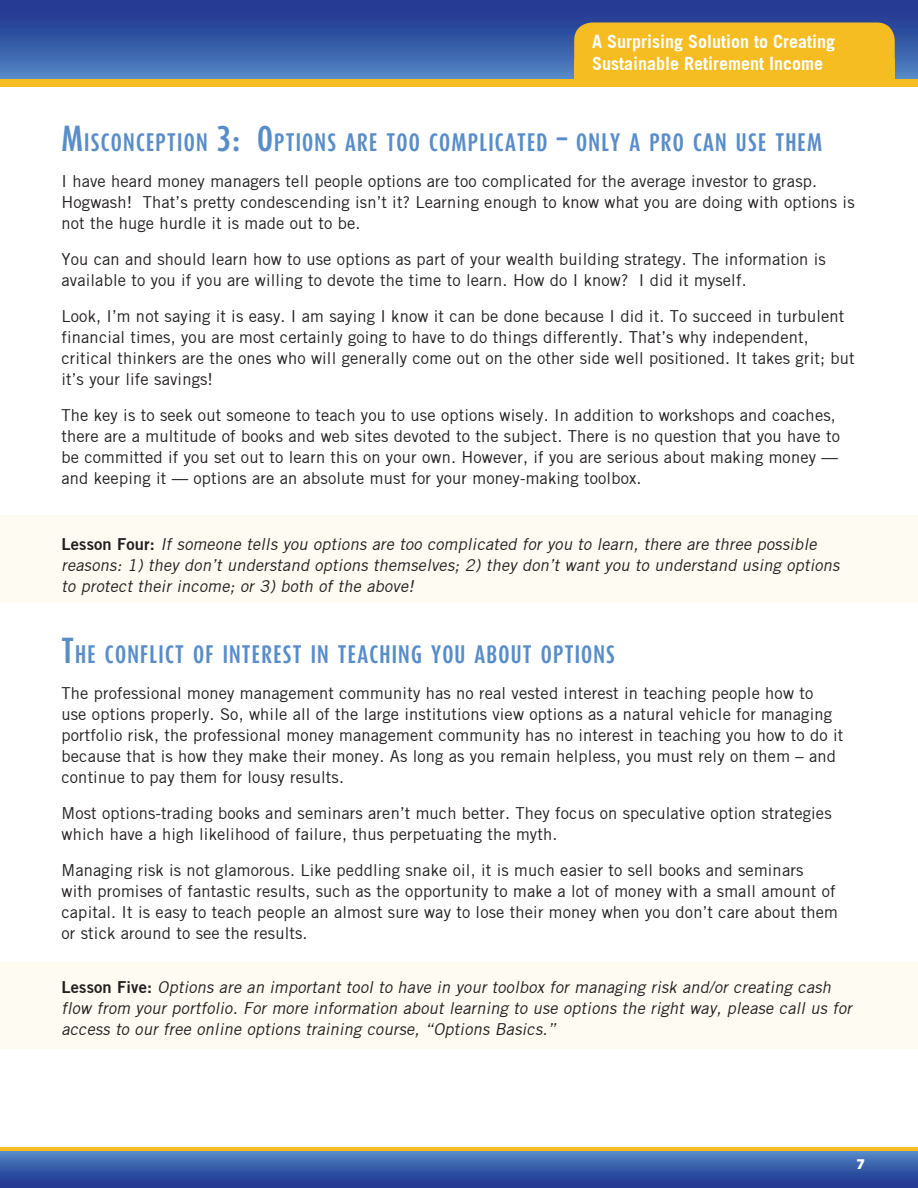
<style>
.page{position:relative;width:918px;height:1188px;background:#fff}
.page>*{position:absolute;margin:0;border:0;box-sizing:border-box;transform-origin:0 0}
.t1{font:700 21px "Dax Compact";letter-spacing:.055em;color:#588dca}
.t2{font:700 18px/22.5px "Trade Gothic";color:#fff}
.t3{font:16.5px/21px "Trade Gothic";letter-spacing:.01em;color:#231f20}
.t4{font:italic 16.5px/21px "Trade Gothic";color:#231f20}
.t5{font:900 15px "Myriad Pro";color:#fff}
.s1{font-size:30px}
.s2{font-family:"Trade Gothic Bold Two";font-style:normal}
</style>
<div class="page">
<div style="left:0;top:1149px;width:918px;height:39px;background:linear-gradient(to bottom,#568dc9,#1c2e8b)"></div>
<hr style="left:0;top:1147px;width:918px;height:4px;background:#f5bd21">
<div style="left:0;top:0;width:918px;height:84px;background:linear-gradient(to bottom,#1c2e8b,#5489c6)"></div>
<div style="left:0;top:79px;width:918px;height:8px;background:#f5bd21"></div>
<div style="left:574px;top:22px;width:321px;height:62px;background:#f5bd21;border-radius:18px"></div>
<div style="left:574px;top:59px;width:321px;height:24px;background:#f5bd21"></div>
<div style="left:0;top:962px;width:918px;height:86px;background:#fefbf3"></div>
<div style="left:0;top:515px;width:918px;height:87px;background:#fefbf3"></div>
<p class="t2" style="left:592px;top:30px;width:245px">A Surprising Solution to Creating<br>Sustainable Retirement Income</p>
<p class="t1" style="left:62px;top:129px;width:762px"><span class="s1">M</span>ISCONCEPTION <span class="s1">3: O</span>PTIONS ARE TOO COMPLICATED <span class="s1">–</span> ONLY A PRO CAN USE THEM</p>
<p class="t3" style="left:61px;top:171px;width:795px">I have heard money managers tell people options are too complicated for the average investor to grasp.<br>Hogwash! That’s pretty condescending isn’t it? Learning enough to know what you are doing with options is not the huge hurdle it is made out to be.</p>
<p class="t3" style="left:61px;top:249px;width:766px">You can and should learn how to use options as part of your wealth building strategy. The information is available to you if you are willing to devote the time to learn. How do I know? I did it myself.</p>
<p class="t3" style="left:61px;top:306px;width:795px">Look, I’m not saying it is easy. I am saying I know it can be done because I did it. To succeed in turbulent financial times, you are most certainly going to have to do things differently. That’s why independent, critical thinkers are the ones who will generally come out on the other side well positioned. It takes grit; but it’s your life savings!</p>
<p class="t3" style="left:61px;top:405px;width:780px">The key is to seek out someone to teach you to use options wisely. In addition to workshops and coaches, there are a multitude of books and web sites devoted to the subject. There is no question that you have to be committed if you set out to learn this on your own. However, if you are serious about making money — and keeping it — options are an absolute must for your money-making toolbox.</p>
<p class="t4" style="left:61px;top:534px;width:783px"><span class="s2">L e s s o n Fo u r :</span> If someone tells you options are too complicated for you to learn, there are three possible reasons: 1) they don’t understand options themselves; 2) they don’t want you to understand using options to protect their income; or 3) both of the above!</p>
<p class="t1" style="left:61px;top:640px;width:555px"><span class="s1">T</span>HE CONFLICT OF INTEREST IN TEACHING YOU ABOUT OPTIONS</p>
<p class="t3" style="left:61px;top:682px;width:783px">The professional money management community has no real vested interest in teaching people how to<br>use options properly. So, while all of the large institutions view options as a natural vehicle for managing portfolio risk, the professional money management community has no interest in teaching you how to do it because that is how they make their money. As long as you remain helpless, you must rely on them – and continue to pay them for lousy results.</p>
<p class="t3" style="left:61px;top:802px;width:772px">Most options-trading books and seminars aren’t much better. They focus on speculative option strategies which have a high likelihood of failure, thus perpetuating the myth.</p>
<p class="t3" style="left:61px;top:859px;width:778px">Managing risk is not glamorous. Like peddling snake oil, it is much easier to sell books and seminars with promises of fantastic results, such as the opportunity to make a lot of money with a small amount of capital. It is easy to teach people an almost sure way to lose their money when you don’t care about them or stick around to see the results.</p>
<p class="t4" style="left:61px;top:976px;width:796px"><span class="s2">L e s s o n F i ve :</span> Options are an important tool to have in your toolbox for managing risk and/or creating cash flow from your portfolio. For more information about learning to use options the right way, please call us for access to our free online options training course, “Options Basics.”</p>
<p class="t5" style="left:856px;top:1154px;width:10px">7</p>
</div>
